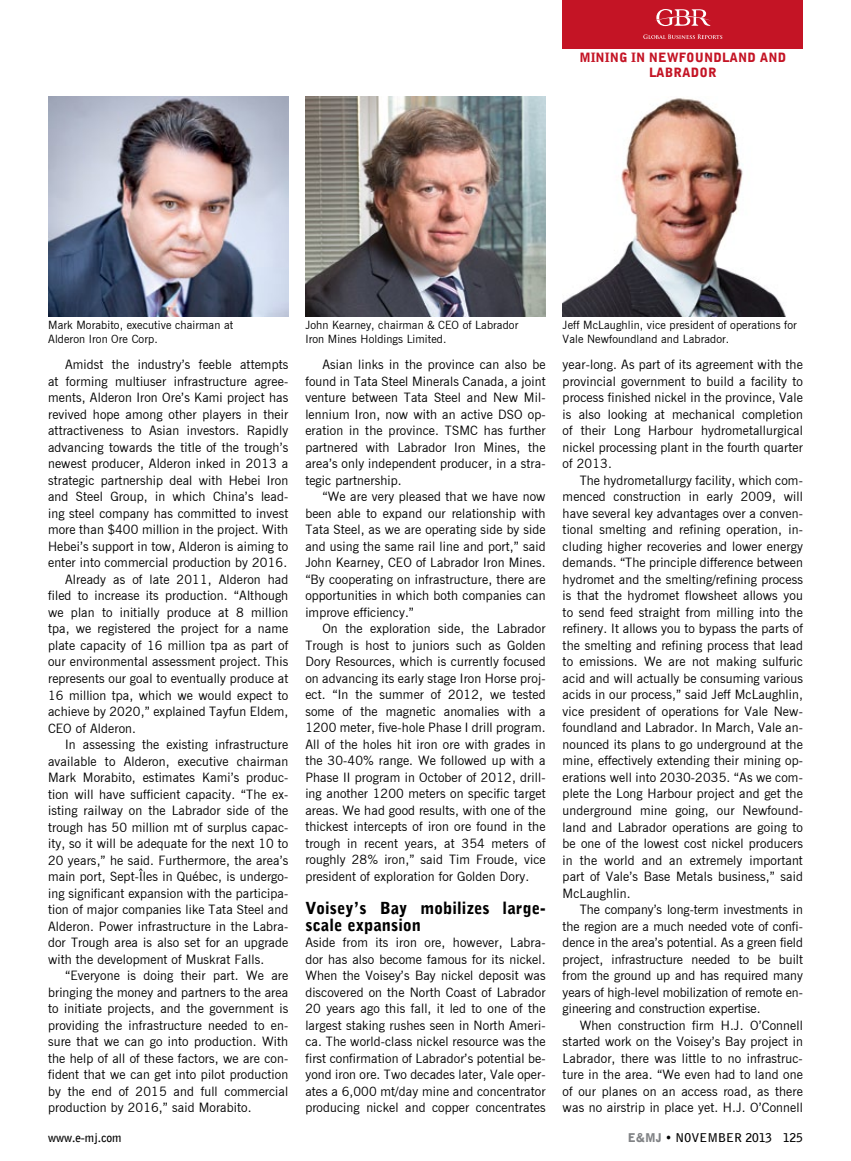
<style>
.page{position:relative;width:851px;height:1161px;background:#fff}
.page>*{position:absolute;margin:0;border:0;box-sizing:border-box;transform-origin:0 0}
.t1{font:900 16.5px/16.5px "Bell Gothic BT";letter-spacing:.01em;color:#000}
.t2{font:12.75px/16.5px "News Gothic BT";letter-spacing:.01em;color:#000;text-align:justify}
.t3{font:900 12.75px "Bell Gothic BT";letter-spacing:.01em;color:#c41425}
.t4{font:700 12px "Bell Gothic BT";color:#000}
.t5{font:11.25px/13.5px "News Gothic BT";letter-spacing:.01em;color:#000}
.s1{font-weight:900;color:#808285}
.s2{font-weight:900}
</style>
<div class="page">
<div style="left:562px;top:0;width:240px;height:48px;background:#c41425"></div>
<svg style="left:643px;top:34px;width:79px;height:5px"></svg>
<svg style="left:655px;top:9px;width:56px;height:17px"></svg>
<img style="left:48px;top:96px;width:240px;height:220px">
<img style="left:562px;top:98px;width:224px;height:218px">
<img style="left:305px;top:96px;width:240px;height:220px">
<p class="t3" style="left:579px;top:49px;width:152px">Minin g IN Newfo un dlan</p>
<p class="t3" style="left:747px;top:49px;width:40px">d an d</p>
<p class="t3" style="left:649px;top:65px;width:69px">Labrador</p>
<p class="t5" style="left:305px;top:318px;width:214px">John Kearney, chairman &amp; CEO of Labrador<br>Iron Mines Holdings Limited.</p>
<p class="t5" style="left:48px;top:318px;width:187px">Mark Morabito, executive chairman at<br>Alderon Iron Ore Corp.</p>
<p class="t5" style="left:562px;top:318px;width:236px">Jeff McLaughlin, vice president of operations for<br>Vale Newfoundland and Labrador.</p>
<p class="t2" style="left:65px;top:357px;width:225px">Amidst the industry’s feeble attempts</p>
<p class="t2" style="left:48px;top:373px;width:242px">at forming multiuser infrastructure agree-</p>
<p class="t2" style="left:48px;top:390px;width:242px">ments, Alderon Iron Ore’s Kami project has</p>
<p class="t2" style="left:48px;top:406px;width:242px">revived hope among other players in their</p>
<p class="t2" style="left:48px;top:423px;width:242px">attractiveness to Asian investors. Rapidly</p>
<p class="t2" style="left:48px;top:439px;width:242px">advancing towards the title of the trough’s</p>
<p class="t2" style="left:48px;top:456px;width:242px">newest producer, Alderon inked in 2013 a</p>
<p class="t2" style="left:48px;top:472px;width:242px">strategic partnership deal with Hebei Iron</p>
<p class="t2" style="left:48px;top:489px;width:242px">and Steel Group, in which China’s lead-</p>
<p class="t2" style="left:48px;top:505px;width:242px">ing steel company has committed to invest</p>
<p class="t2" style="left:48px;top:522px;width:242px">more than $400 million in the project. With</p>
<p class="t2" style="left:48px;top:538px;width:242px">Hebei’s support in tow, Alderon is aiming to</p>
<p class="t2" style="left:48px;top:555px;width:240px">enter into commercial production by 2016.</p>
<p class="t2" style="left:65px;top:571px;width:225px">Already as of late 2011, Alderon had</p>
<p class="t2" style="left:48px;top:588px;width:242px">filed to increase its production. “Although</p>
<p class="t2" style="left:48px;top:604px;width:242px">we plan to initially produce at 8 million</p>
<p class="t2" style="left:48px;top:621px;width:242px">tpa, we registered the project for a name</p>
<p class="t2" style="left:48px;top:637px;width:242px">plate capacity of 16 million tpa as part of</p>
<p class="t2" style="left:48px;top:654px;width:242px">our environmental assessment project. This</p>
<p class="t2" style="left:48px;top:670px;width:242px">represents our goal to eventually produce at</p>
<p class="t2" style="left:48px;top:687px;width:242px">16 million tpa, which we would expect to</p>
<p class="t2" style="left:48px;top:703px;width:242px">achieve by 2020,” explained Tayfun Eldem,</p>
<p class="t2" style="left:48px;top:720px;width:89px">CEO of Alderon.</p>
<p class="t2" style="left:65px;top:736px;width:225px">In assessing the existing infrastructure</p>
<p class="t2" style="left:48px;top:753px;width:242px">available to Alderon, executive chairman</p>
<p class="t2" style="left:48px;top:769px;width:242px">Mark Morabito, estimates Kami’s produc-</p>
<p class="t2" style="left:48px;top:785px;width:242px">tion will have sufficient capacity. “The ex-</p>
<p class="t2" style="left:48px;top:802px;width:242px">isting railway on the Labrador side of the</p>
<p class="t2" style="left:48px;top:818px;width:242px">trough has 50 million mt of surplus capac-</p>
<p class="t2" style="left:48px;top:835px;width:242px">ity, so it will be adequate for the next 10 to</p>
<p class="t2" style="left:48px;top:851px;width:242px">20 years,” he said. Furthermore, the area’s</p>
<p class="t2" style="left:48px;top:868px;width:242px">main port, Sept-Îles in Québec, is undergo-</p>
<p class="t2" style="left:48px;top:884px;width:242px">ing significant expansion with the participa-</p>
<p class="t2" style="left:48px;top:901px;width:242px">tion of major companies like Tata Steel and</p>
<p class="t2" style="left:48px;top:917px;width:242px">Alderon. Power infrastructure in the Labra-</p>
<p class="t2" style="left:48px;top:934px;width:242px">dor Trough area is also set for an upgrade</p>
<p class="t2" style="left:48px;top:950px;width:217px">with the development of Muskrat Falls.</p>
<p class="t2" style="left:65px;top:967px;width:225px">“Everyone is doing their part. We are</p>
<p class="t2" style="left:48px;top:983px;width:242px">bringing the money and partners to the area</p>
<p class="t2" style="left:48px;top:1000px;width:242px">to initiate projects, and the government is</p>
<p class="t2" style="left:48px;top:1016px;width:242px">providing the infrastructure needed to en-</p>
<p class="t2" style="left:48px;top:1033px;width:242px">sure that we can go into production. With</p>
<p class="t2" style="left:48px;top:1049px;width:242px">the help of all of these factors, we are con-</p>
<p class="t2" style="left:48px;top:1066px;width:242px">fident that we can get into pilot production</p>
<p class="t2" style="left:48px;top:1082px;width:242px">by the end of 2015 and full commercial</p>
<p class="t2" style="left:48px;top:1099px;width:205px">production by 2016,” said Morabito.</p>
<p class="t2" style="left:305px;top:356px;width:242px;text-indent:17px">Asian links in the province can also be found in Tata Steel Minerals Canada, a joint venture between Tata Steel and New Mil&shy;lennium Iron, now with an active DSO op&shy;eration in the province. TSMC has further partnered with Labrador Iron Mines, the area’s only independent producer, in a stra&shy;tegic partnership.</p>
<p class="t2" style="left:305px;top:488px;width:242px;text-indent:17px">“We are very pleased that we have now been able to expand our relationship with Tata Steel, as we are operating side by side and using the same rail line and port,” said John Kearney, CEO of Labrador Iron Mines. “By cooperating on infrastructure, there are opportunities in which both companies can improve efficiency.”</p>
<p class="t2" style="left:305px;top:620px;width:242px;text-indent:17px">On the exploration side, the Labrador Trough is host to juniors such as Golden Dory Resources, which is currently focused on advancing its early stage Iron Horse proj&shy;ect. “In the summer of 2012, we tested some of the magnetic anomalies with a 1200 meter, five-hole Phase I drill program.<br>All of the holes hit iron ore with grades in the 30-40% range. We followed up with a Phase II program in October of 2012, drill&shy;ing another 1200 meters on specific target areas. We had good results, with one of the thickest intercepts of iron ore found in the trough in recent years, at 354 meters of roughly 28% iron,” said Tim Froude, vice president of exploration for Golden Dory.</p>
<p class="t1" style="left:305px;top:899px;width:242px">Voisey’s Bay mobilizes large&shy;scale expansion</p>
<p class="t2" style="left:305px;top:934px;width:242px">Aside from its iron ore, however, Labra&shy;dor has also become famous for its nickel.<br>When the Voisey’s Bay nickel deposit was discovered on the North Coast of Labrador 20 years ago this fall, it led to one of the largest staking rushes seen in North Ameri&shy;ca. The world-class nickel resource was the first confirmation of Labrador’s potential be&shy;yond iron ore. Two decades later, Vale oper&shy;ates a 6,000 mt/day mine and concentrator producing nickel and copper concentrates</p>
<p class="t2" style="left:562px;top:357px;width:242px">year-long. As part of its agreement with the provincial government to build a facility to process finished nickel in the province, Vale is also looking at mechanical completion of their Long Harbour hydrometallurgical nickel processing plant in the fourth quarter of 2013.</p>
<p class="t2" style="left:562px;top:472px;width:242px;text-indent:17px">The hydrometallurgy facility, which com&shy;menced construction in early 2009, will have several key advantages over a conven&shy;tional smelting and refining operation, in&shy;cluding higher recoveries and lower energy demands. “The principle difference between hydromet and the smelting/refining process is that the hydromet flowsheet allows you to send feed straight from milling into the refinery. It allows you to bypass the parts of the smelting and refining process that lead to emissions. We are not making sulfuric acid and will actually be consuming various acids in our process,” said Jeff McLaughlin, vice president of operations for Vale New&shy;foundland and Labrador. In March, Vale an&shy;nounced its plans to go underground at the mine, effectively extending their mining op&shy;erations well into 2030-2035. “As we com&shy;plete the Long Harbour project and get the underground mine going, our Newfound&shy;land and Labrador operations are going to be one of the lowest cost nickel producers in the world and an extremely important part of Vale’s Base Metals business,” said McLaughlin.</p>
<p class="t2" style="left:562px;top:901px;width:242px;text-indent:17px">The company’s long-term investments in the region are a much needed vote of confi&shy;dence in the area’s potential. As a green field project, infrastructure needed to be built from the ground up and has required many years of high-level mobilization of remote en&shy;gineering and construction expertise.</p>
<p class="t2" style="left:562px;top:1016px;width:242px;text-indent:17px">When construction firm H.J. O’Connell started work on the Voisey’s Bay project in Labrador, there was little to no infrastruc&shy;ture in the area. “We even had to land one of our planes on an access road, as there was no airstrip in place yet. H.J. O’Connell</p>
<p class="t4" style="left:48px;top:1129px;width:75px">www.e-mj.com</p>
<p class="t4" style="left:627px;top:1129px;width:177px"><span class="s1">E&amp;MJ</span> <span class="s2">•</span> NOVember 2013 125</p>
</div>
